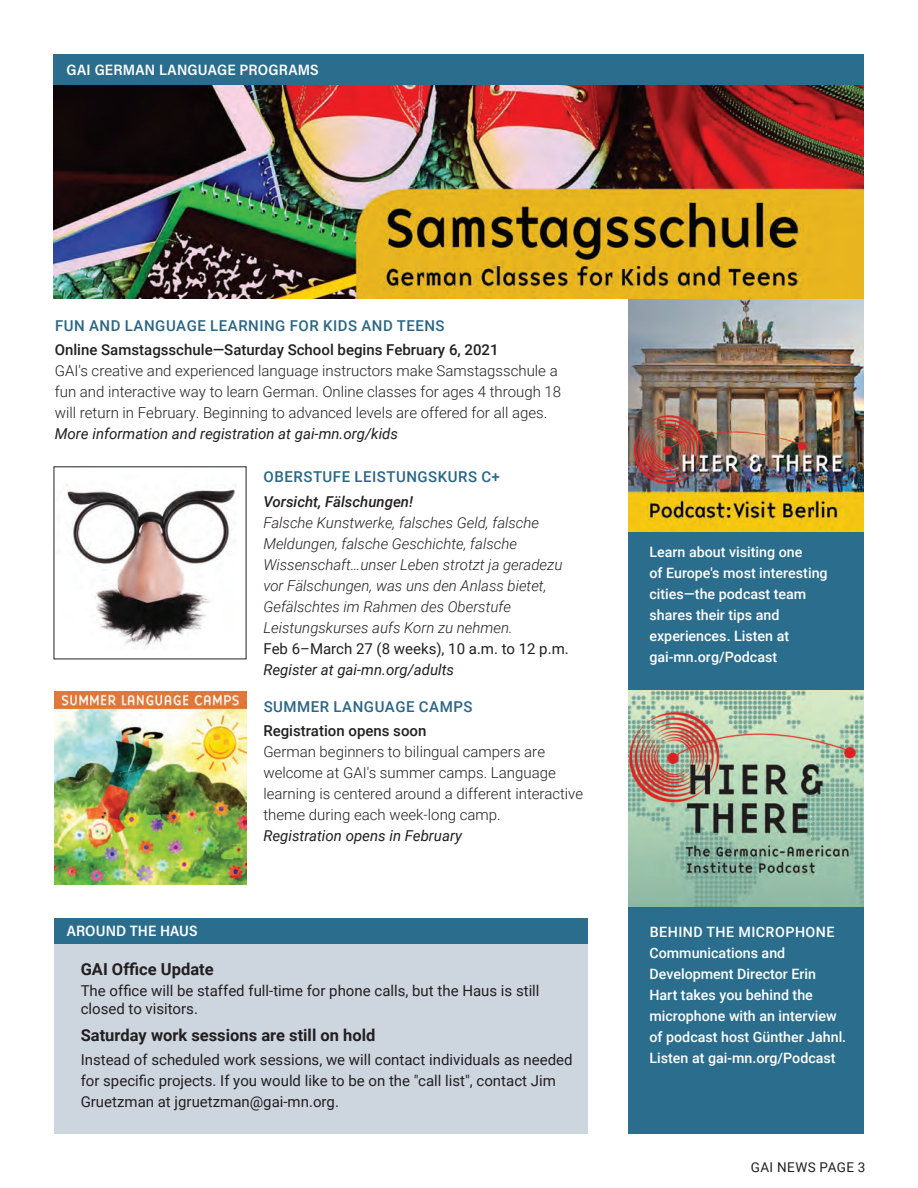
<style>
.page{position:relative;width:918px;height:1188px;background:#fff}
.page>*{position:absolute;margin:0;border:0;box-sizing:border-box;transform-origin:0 0}
.t1{font:700 16.5px "Roboto";color:#231f20}
.t2{font:300 15px/21px "Roboto";color:#231f20}
.t3{font:15px/21px "Roboto";color:#231f20}
.t4{font:italic 300 15px/21px "Roboto";color:#231f20}
.t5{font:italic 15px "Roboto";color:#231f20}
.t6{font:500 15px "Roboto";letter-spacing:.035em;color:#2b6684}
.t7{font:500 15px "Roboto";color:#231f20}
.t8{font:600 15px "Acumin Pro Semi Cond";letter-spacing:.01em;color:#fff}
.t9{font:italic 500 15px "Roboto";color:#231f20}
.t10{font:500 14.25px/21px "Roboto";color:#fff}
.t11{font:13.5px "Roboto";letter-spacing:.035em;color:#231f20}
</style>
<div class="page">
<div style="left:628px;top:287px;width:236px;height:847px;background:#2a6d8d"></div>
<div style="left:54px;top:55px;width:810px;height:30px;background:#2a6d8d"></div>
<img style="left:628px;top:298px;width:236px;height:233px">
<div style="left:54px;top:943px;width:534px;height:191px;background:#cdd5df"></div>
<div style="left:54px;top:918px;width:534px;height:25px;background:#2a6d8d"></div>
<img style="left:54px;top:85px;width:810px;height:213px">
<img style="left:66px;top:485px;width:170px;height:164px">
<img style="left:55px;top:692px;width:192px;height:193px">
<img style="left:628px;top:691px;width:236px;height:216px">
<p class="t8" style="left:67px;top:60px;width:254px">GAI GERMAN LANGUAGE PROGRAMS</p>
<p class="t6" style="left:55px;top:315px;width:391px">FUN AND LANGUAGE LEARNING FOR KIDS AND TEENS</p>
<p class="t7" style="left:55px;top:339px;width:445px">Online Samstagsschule—Saturday School begins February 6, 2021</p>
<p class="t2" style="left:55px;top:360px;width:508px">GAI's creative and experienced language instructors make Samstagsschule a fun and interactive way to learn German. Online classes for ages 4 through 18 will return in February. Beginning to advanced levels are offered for all ages.</p>
<p class="t5" style="left:55px;top:423px;width:345px">More information and registration at gai-mn.org/kids</p>
<p class="t6" style="left:264px;top:467px;width:238px">OBERSTUFE LEISTUNGSKURS C+</p>
<p class="t9" style="left:263px;top:491px;width:151px">Vorsicht, Fälschungen!</p>
<p class="t4" style="left:263px;top:511px;width:301px">Falsche Kunstwerke, falsches Geld, falsche Meldungen, falsche Geschichte, falsche Wissenschaft…unser Leben strotzt ja geradezu vor Fälschungen, was uns den Anlass bietet, Gefälschtes im Rahmen des Oberstufe Leistungskurses aufs Korn zu nehmen.</p>
<p class="t3" style="left:263px;top:637px;width:307px">Feb 6–March 27 (8 weeks), 10 a.m. to 12 p.m.</p>
<p class="t5" style="left:263px;top:659px;width:192px">Register at gai-mn.org/adults</p>
<p class="t6" style="left:264px;top:696px;width:210px">SUMMER LANGUAGE CAMPS</p>
<p class="t7" style="left:263px;top:720px;width:165px">Registration opens soon</p>
<p class="t2" style="left:263px;top:741px;width:321px">German beginners to bilingual campers are welcome at GAI's summer camps. Language learning is centered around a different interactive theme during each week-long camp.</p>
<p class="t5" style="left:263px;top:825px;width:200px">Registration opens in February</p>
<p class="t8" style="left:67px;top:920px;width:132px">AROUND THE HAUS</p>
<p class="t1" style="left:81px;top:957px;width:135px">GAI Office Update</p>
<p class="t3" style="left:81px;top:981px;width:460px;line-height:18px">The office will be staffed full-time for phone calls, but the Haus is still closed to visitors.</p>
<p class="t1" style="left:81px;top:1024px;width:296px">Saturday work sessions are still on hold</p>
<p class="t3" style="left:81px;top:1049px;width:493px">Instead of scheduled work sessions, we will contact individuals as needed for specific projects. If you would like to be on the "call list", contact Jim<br>Gruetzman at jgruetzman@gai-mn.org.</p>
<p class="t10" style="left:649px;top:541px;width:180px">Learn about visiting one<br>of Europe's most interesting cities—the podcast team shares their tips and experiences. Listen at gai-mn.org/Podcast</p>
<p class="t10" style="left:649px;top:921px;width:198px">BEHIND THE MICROPHONE<br>Communications and<br>Development Director Erin<br>Hart takes you behind the microphone with an interview of podcast host Günther Jahnl.<br>Listen at gai-mn.org/Podcast</p>
<p class="t11" style="left:751px;top:1157px;width:116px">GAI NEWS PAGE 3</p>
</div>
